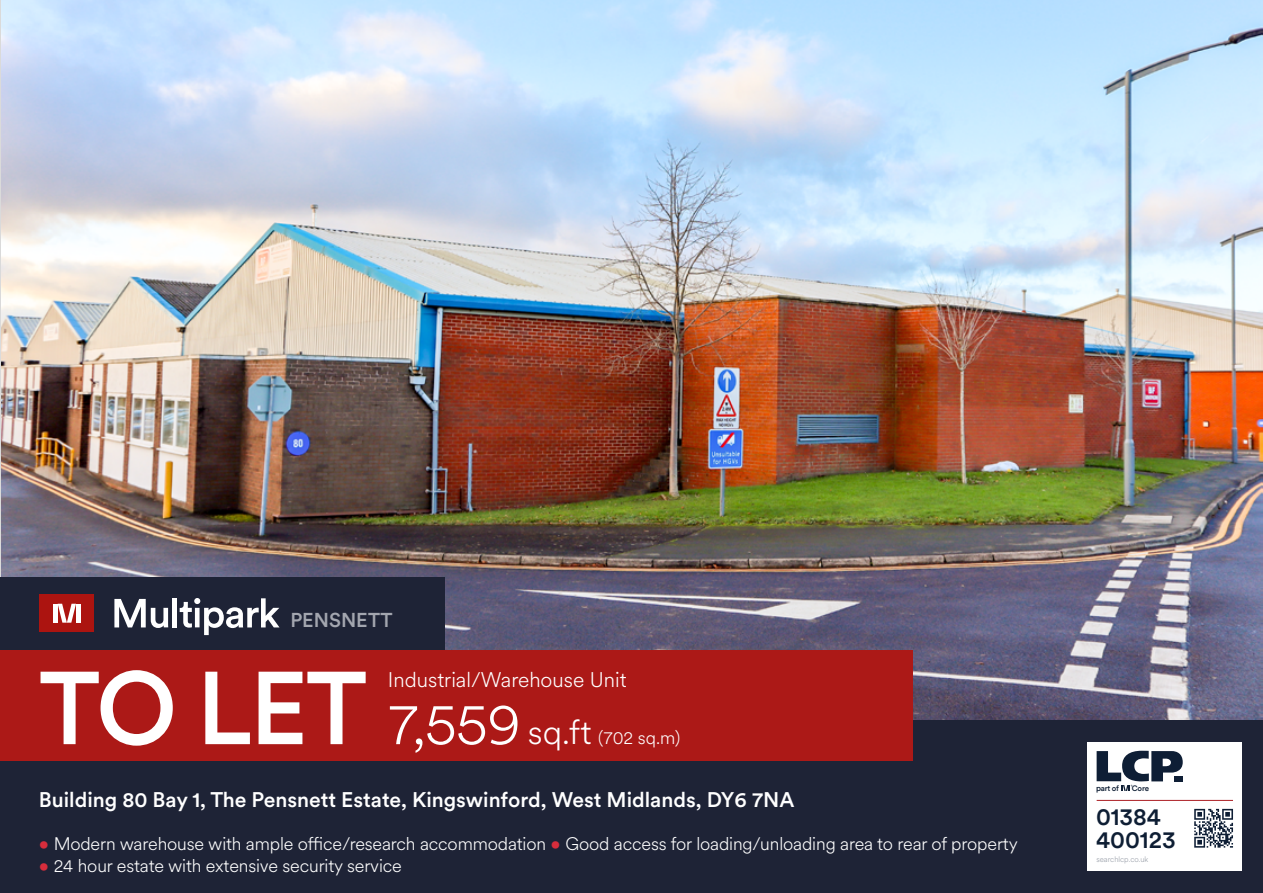
<style>
.page{position:relative;width:1263px;height:893px;background:#fff}
.page>*{position:absolute;margin:0;border:0;box-sizing:border-box;transform-origin:0 0}
.t1{font:500 102.3px "Circular XX";color:#fff}
.t2{font:500 24px/23.1px "Circular XX";color:#0e1e34}
.t3{font:500 21px "Circular XX";color:#fff}
.t4{font:300 21px "Circular XX";color:#fff}
.t5{font:500 19.95px "Circular Std";color:#a3a6af}
.t6{font:300 18px "Circular XX";letter-spacing:-.01em;color:#fff}
.t7{font:300 7.95px "Circular XX";color:#979da7}
.t8{font:500 7.95px "Circular XX";letter-spacing:-.02em;color:#0e1e34}
.s1{font-size:58.5px}
.s2{font-size:33.9px}
.s3{color:#d72d3c}
.s4{font-size:8.25px}
</style>
<div class="page">
<img style="left:1px;top:0;width:1262px;height:721px">
<div style="left:0;top:721px;width:1263px;height:172px;background:#1e2336"></div>
<div style="left:0;top:577px;width:444px;height:73px;background:#1e2336"></div>
<div style="left:1087px;top:742px;width:154px;height:129px;background:#fff"></div>
<hr style="left:1097px;top:800px;width:136px;height:1px;background:#ac1f25">
<svg style="left:1096px;top:751px;width:87px;height:40px"></svg>
<svg style="left:1194px;top:809px;width:39px;height:39px"></svg>
<div style="left:0;top:650px;width:912px;height:111px;background:#ac1917"></div>
<div style="left:40px;top:594px;width:54px;height:38px;background:#ac1410"></div>
<hr style="left:76px;top:604px;width:4px;height:19px;background:#fff">
<div style="left:53px;top:604px;width:5px;height:19px;background:#fff"></div>
<svg style="left:58px;top:604px;width:18px;height:19px"></svg>
<svg style="left:114px;top:599px;width:54px;height:29px"></svg>
<hr style="left:173px;top:598px;width:4px;height:29px;background:#fff">
<svg style="left:180px;top:598px;width:99px;height:37px"></svg>
<p class="t5" style="left:290px;top:608px;width:104px">PENSNETT</p>
<h1 class="t1" style="left:39px;top:639px;width:330px">TO LET</h1>
<p class="t4" style="left:388px;top:665px;width:240px">Industrial/Warehouse Unit</p>
<p class="t6" style="left:388px;top:726px;width:294px"><span class="s1">7,559</span> <span class="s2">sq.ft</span> (702 sq.m)</p>
<p class="t3" style="left:39px;top:785px;width:757px">Building 80 Bay 1, The Pensnett Estate, Kingswinford, West Midlands, DY6 7NA</p>
<p class="t6" style="left:39px;top:832px;width:980px"><span class="s3">•</span> Modern warehouse with ample office/research accommodation <span class="s3">•</span> Good access for loading/unloading area to rear of property</p>
<p class="t6" style="left:39px;top:853px;width:365px"><span class="s3">•</span> 24 hour estate with extensive security service</p>
<p class="t8" style="left:1096px;top:782px;width:25px"><span class="s4">p</span>art of</p>
<p class="t8" style="left:1132px;top:782px;width:19px">Core</p>
<h2 class="t2" style="left:1096px;top:803px;width:81px">01384<br>400123</h2>
<p class="t7" style="left:1096px;top:854px;width:54px">searchlcp.co.uk</p>
</div>
